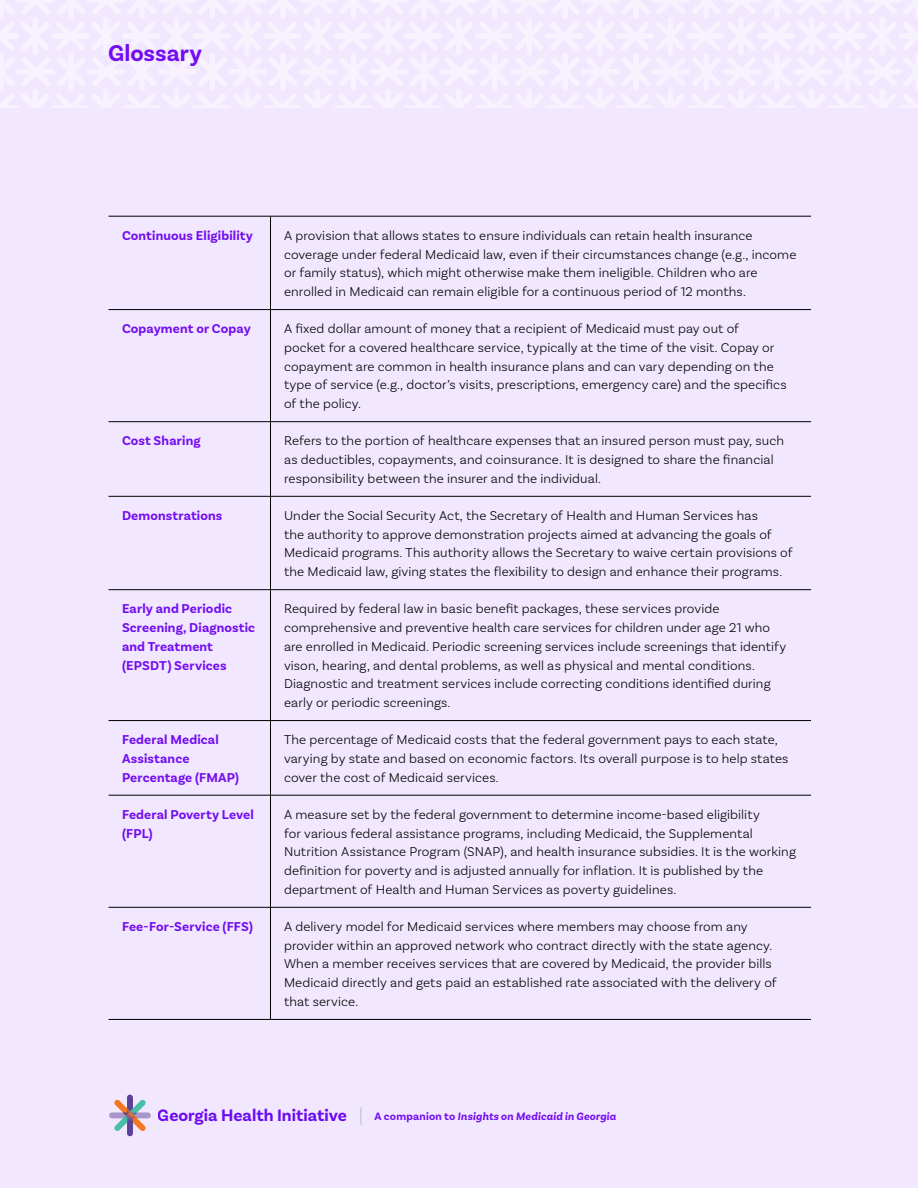
<style>
.page{position:relative;width:918px;height:1188px;background:#f1e7fe}
.page>*{position:absolute;margin:0;border:0;box-sizing:border-box;transform-origin:0 0}
.t1{font:700 24px "Basic Sans";color:#730df1}
.t2{font:700 17.4px "Basic Sans";color:#730df1}
.t3{font:300 13.5px/18.8px "Basic Sans";letter-spacing:.01em;color:#000}
.t4{font:700 13.5px/18.8px "Basic Sans";letter-spacing:.01em;color:#730df1}
.t5{font:italic 700 11.25px "Basic Sans";letter-spacing:.02em;color:#730df1}
.s1{font-style:normal}
</style>
<div class="page">
<div style="left:109px;top:1112px;width:42px;height:6px;background:#a796c7;border-radius:3px"></div>
<div style="left:127px;top:1095px;width:6px;height:41px;background:#5c4199;border-radius:3px"></div>
<svg style="left:114px;top:1100px;width:32px;height:31px"></svg>
<svg style="left:361px;top:1107px;width:1px;height:18px"></svg>
<hr style="left:109px;top:216px;width:162px;height:1px;background:#000">
<hr style="left:271px;top:216px;width:540px;height:1px;background:#000">
<hr style="left:270px;top:216px;width:1px;height:93px;background:#000">
<hr style="left:109px;top:309px;width:162px;height:1px;background:#000">
<hr style="left:271px;top:309px;width:540px;height:1px;background:#000">
<hr style="left:270px;top:310px;width:1px;height:112px;background:#000">
<hr style="left:109px;top:421px;width:162px;height:1px;background:#000">
<hr style="left:271px;top:421px;width:540px;height:1px;background:#000">
<hr style="left:270px;top:422px;width:1px;height:74px;background:#000">
<hr style="left:109px;top:496px;width:162px;height:1px;background:#000">
<hr style="left:271px;top:496px;width:540px;height:1px;background:#000">
<hr style="left:270px;top:496px;width:1px;height:94px;background:#000">
<hr style="left:109px;top:589px;width:162px;height:1px;background:#000">
<hr style="left:271px;top:589px;width:540px;height:1px;background:#000">
<hr style="left:270px;top:590px;width:1px;height:130px;background:#000">
<hr style="left:109px;top:720px;width:162px;height:1px;background:#000">
<hr style="left:271px;top:720px;width:540px;height:1px;background:#000">
<hr style="left:270px;top:721px;width:1px;height:74px;background:#000">
<hr style="left:109px;top:795px;width:162px;height:1px;background:#000">
<hr style="left:271px;top:795px;width:540px;height:1px;background:#000">
<hr style="left:270px;top:795px;width:1px;height:112px;background:#000">
<hr style="left:109px;top:907px;width:162px;height:1px;background:#000">
<hr style="left:271px;top:907px;width:540px;height:1px;background:#000">
<hr style="left:270px;top:908px;width:1px;height:111px;background:#000">
<hr style="left:109px;top:1019px;width:162px;height:1px;background:#000">
<hr style="left:271px;top:1019px;width:540px;height:1px;background:#000">
<svg style="left:0;top:0;width:918px;height:108px"></svg>
<h1 class="t1" style="left:108px;top:38px;width:96px">Glossary</h1>
<p class="t4" style="left:122px;top:226px;width:133px">Continuous Eligibility</p>
<p class="t3" style="left:284px;top:226px;width:514px">A provision that allows states to ensure individuals can retain health insurance coverage under federal Medicaid law, even if their circumstances change (e.g., income or family status), which might otherwise make them ineligible. Children who are enrolled in Medicaid can remain eligible for a continuous period of 12 months.</p>
<p class="t4" style="left:122px;top:319px;width:130px">Copayment or Copay</p>
<p class="t3" style="left:284px;top:319px;width:504px">A fixed dollar amount of money that a recipient of Medicaid must pay out of<br>pocket for a covered healthcare service, typically at the time of the visit. Copay or copayment are common in health insurance plans and can vary depending on the type of service (e.g., doctor’s visits, prescriptions, emergency care) and the specifics of the policy.</p>
<p class="t4" style="left:122px;top:432px;width:80px">Cost Sharing</p>
<p class="t3" style="left:284px;top:431px;width:502px">Refers to the portion of healthcare expenses that an insured person must pay, such as deductibles, copayments, and coinsurance. It is designed to share the financial responsibility between the insurer and the individual.</p>
<p class="t4" style="left:122px;top:506px;width:102px">Demonstrations</p>
<p class="t3" style="left:284px;top:506px;width:510px">Under the Social Security Act, the Secretary of Health and Human Services has<br>the authority to approve demonstration projects aimed at advancing the goals of Medicaid programs. This authority allows the Secretary to waive certain provisions of the Medicaid law, giving states the flexibility to design and enhance their programs.</p>
<p class="t4" style="left:122px;top:600px;width:135px">Early and Periodic<br>Screening, Diagnostic and Treatment (EPSDT) Services</p>
<p class="t3" style="left:284px;top:599px;width:504px">Required by federal law in basic benefit packages, these services provide comprehensive and preventive health care services for children under age 21 who are enrolled in Medicaid. Periodic screening services include screenings that identify vison, hearing, and dental problems, as well as physical and mental conditions.<br>Diagnostic and treatment services include correcting conditions identified during early or periodic screenings.</p>
<p class="t4" style="left:122px;top:730px;width:118px">Federal Medical<br>Assistance<br>Percentage (FMAP)</p>
<p class="t3" style="left:284px;top:730px;width:506px">The percentage of Medicaid costs that the federal government pays to each state, varying by state and based on economic factors. Its overall purpose is to help states cover the cost of Medicaid services.</p>
<p class="t4" style="left:122px;top:805px;width:133px">Federal Poverty Level (FPL)</p>
<p class="t3" style="left:284px;top:805px;width:514px">A measure set by the federal government to determine income-based eligibility<br>for various federal assistance programs, including Medicaid, the Supplemental Nutrition Assistance Program (SNAP), and health insurance subsidies. It is the working definition for poverty and is adjusted annually for inflation. It is published by the department of Health and Human Services as poverty guidelines.</p>
<p class="t4" style="left:122px;top:917px;width:132px">Fee-For-Service (FFS)</p>
<p class="t3" style="left:284px;top:917px;width:494px">A delivery model for Medicaid services where members may choose from any provider within an approved network who contract directly with the state agency.<br>When a member receives services that are covered by Medicaid, the provider bills Medicaid directly and gets paid an established rate associated with the delivery of that service.</p>
<p class="t2" style="left:158px;top:1104px;width:191px">Georgia Health Initiative</p>
<p class="t5" style="left:375px;top:1109px;width:243px"><span class="s1">A companion to</span> Insights on Medicaid in Georgia</p>
</div>
